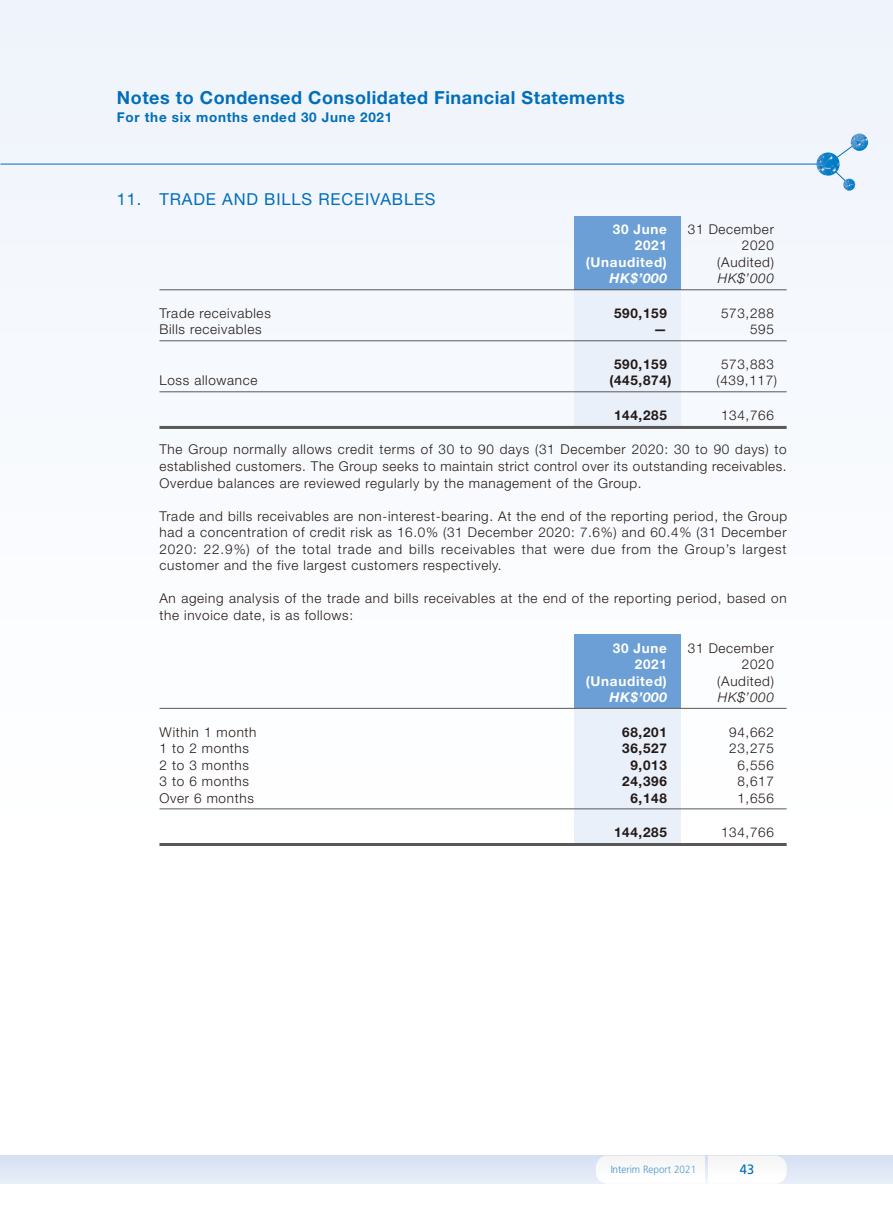
<style>
.page{position:relative;width:893px;height:1212px;background:#fafcfe}
.page>*{position:absolute;margin:0;border:0;box-sizing:border-box;transform-origin:0 0}
.t1{font:700 18px "Helvetica Neue LT Std";letter-spacing:.03em;color:#006ebb}
.Subhead_1{font:16.5px "Helvetica Neue LT Std";letter-spacing:.05em;color:#006ebb}
.Body_Text{font:300 13.5px/16.5px "Helvetica Neue LT Std";letter-spacing:.05em;color:#231916;text-align:justify}
.Table_2_Colume{font:300 13.5px "Helvetica Neue LT Std";letter-spacing:.05em;color:#231916}
.Table_2_Colume-2{font:700 13.5px "Helvetica Neue LT Std";letter-spacing:.05em;color:#231916}
.Table_2_Colume-3{font:700 13.5px "Helvetica Neue LT Std";letter-spacing:.05em;color:#fff}
.t2{font:700 13.5px "Helvetica Neue LT Std";letter-spacing:.05em;color:#006ebb}
.Table_2_Colume-4{font:italic 700 13.5px "Helvetica Neue LT Std";letter-spacing:.05em;color:#fff}
.Table_2_Colume-5{font:italic 300 13.5px "Helvetica Neue LT Std";letter-spacing:.05em;color:#231916}
.t3{font:13.5px "Frutiger LT Std";color:#006ebb;scale:.95 1}
.t4{font:300 10.5px "Frutiger LT Std";color:#006ebb;scale:.95 1}
</style>
<div class="page">
<hr style="left:0;top:164px;width:823px;height:1px;background:#006ebb">
<svg style="left:836px;top:140px;width:21px;height:51px"></svg>
<img style="left:816px;top:152px;width:24px;height:24px;border-radius:12px">
<img style="left:851px;top:134px;width:17px;height:17px;border-radius:9px">
<div style="left:0;top:1155px;width:893px;height:29px;background:#dfe8f6"></div>
<div style="left:596px;top:1155px;width:191px;height:29px;background:#fafafa"></div>
<svg style="left:705px;top:1155px;width:2px;height:29px"></svg>
<div style="left:574px;top:685px;width:106px;height:160px;background:#eaf0f9"></div>
<div style="left:574px;top:634px;width:106px;height:74px;background:#6b9fd5"></div>
<div style="left:574px;top:267px;width:106px;height:161px;background:#eaf0f9"></div>
<div style="left:574px;top:216px;width:106px;height:74px;background:#6b9fd5"></div>
<hr style="left:159px;top:289px;width:628px;height:1px;background:#595857">
<hr style="left:159px;top:340px;width:628px;height:1px;background:#595857">
<hr style="left:159px;top:391px;width:628px;height:1px;background:#595857">
<hr style="left:159px;top:426px;width:628px;height:3px;background:#595857">
<hr style="left:159px;top:708px;width:628px;height:1px;background:#595857">
<hr style="left:159px;top:808px;width:628px;height:1px;background:#595857">
<hr style="left:159px;top:843px;width:628px;height:3px;background:#595857">
<h1 class="t1" style="left:117px;top:87px;width:509px">Notes to Condensed Consolidated Financial Statements</h1>
<p class="t2" style="left:117px;top:109px;width:277px">For the six months ended 30 June 2021</p>
<p class="Subhead_1" style="left:117px;top:189px;width:320px">11. TRADE AND BILLS RECEIVABLES</p>
<p class="Table_2_Colume-3" style="left:613px;top:221px;width:56px">30 June</p>
<p class="Table_2_Colume" style="left:688px;top:221px;width:88px">31 December</p>
<p class="Table_2_Colume-3" style="left:635px;top:237px;width:34px">2021</p>
<p class="Table_2_Colume" style="left:742px;top:237px;width:34px">2020</p>
<p class="Table_2_Colume-3" style="left:586px;top:254px;width:82px">(Unaudited)</p>
<p class="Table_2_Colume" style="left:717px;top:254px;width:58px">(Audited)</p>
<p class="Table_2_Colume-4" style="left:609px;top:270px;width:59px">HK$’000</p>
<p class="Table_2_Colume-5" style="left:718px;top:271px;width:58px">HK$’000</p>
<p class="Table_2_Colume" style="left:159px;top:305px;width:113px">Trade receivables</p>
<p class="Table_2_Colume-2" style="left:614px;top:305px;width:54px">590,159</p>
<p class="Table_2_Colume" style="left:721px;top:305px;width:54px">573,288</p>
<p class="Table_2_Colume" style="left:159px;top:321px;width:104px">Bills receivables</p>
<p class="Table_2_Colume-2" style="left:653px;top:321px;width:15px">—</p>
<p class="Table_2_Colume" style="left:750px;top:321px;width:25px">595</p>
<p class="Table_2_Colume-2" style="left:614px;top:356px;width:54px">590,159</p>
<p class="Table_2_Colume" style="left:721px;top:356px;width:54px">573,883</p>
<p class="Table_2_Colume" style="left:159px;top:372px;width:100px">Loss allowance</p>
<p class="Table_2_Colume-2" style="left:609px;top:372px;width:64px">(445,874)</p>
<p class="Table_2_Colume" style="left:716px;top:372px;width:62px">(439,117)</p>
<p class="Table_2_Colume-2" style="left:614px;top:407px;width:54px">144,285</p>
<p class="Table_2_Colume" style="left:721px;top:407px;width:54px">134,766</p>
<p class="Body_Text" style="left:159px;top:441px;width:629px">The Group normally allows credit terms of 30 to 90 days (31 December 2020: 30 to 90 days) to established customers. The Group seeks to maintain strict control over its outstanding receivables.<br>Overdue balances are reviewed regularly by the management of the Group.</p>
<p class="Body_Text" style="left:159px;top:507px;width:629px">Trade and bills receivables are non-interest-bearing. At the end of the reporting period, the Group had a concentration of credit risk as 16.0% (31 December 2020: 7.6%) and 60.4% (31 December 2020: 22.9%) of the total trade and bills receivables that were due from the Group’s largest customer and the five largest customers respectively.</p>
<p class="Body_Text" style="left:159px;top:590px;width:629px">An ageing analysis of the trade and bills receivables at the end of the reporting period, based on the invoice date, is as follows:</p>
<p class="Table_2_Colume-3" style="left:613px;top:639px;width:56px">30 June</p>
<p class="Table_2_Colume" style="left:688px;top:639px;width:88px">31 December</p>
<p class="Table_2_Colume-3" style="left:635px;top:656px;width:34px">2021</p>
<p class="Table_2_Colume" style="left:742px;top:656px;width:34px">2020</p>
<p class="Table_2_Colume-3" style="left:586px;top:672px;width:82px">(Unaudited)</p>
<p class="Table_2_Colume" style="left:717px;top:672px;width:58px">(Audited)</p>
<p class="Table_2_Colume-4" style="left:609px;top:689px;width:59px">HK$’000</p>
<p class="Table_2_Colume-5" style="left:718px;top:689px;width:58px">HK$’000</p>
<p class="Table_2_Colume" style="left:159px;top:723px;width:99px">Within 1 month</p>
<p class="Table_2_Colume-2" style="left:622px;top:723px;width:46px">68,201</p>
<p class="Table_2_Colume" style="left:729px;top:723px;width:46px">94,662</p>
<p class="Table_2_Colume" style="left:159px;top:740px;width:91px">1 to 2 months</p>
<p class="Table_2_Colume-2" style="left:622px;top:740px;width:46px">36,527</p>
<p class="Table_2_Colume" style="left:729px;top:740px;width:46px">23,275</p>
<p class="Table_2_Colume" style="left:159px;top:756px;width:91px">2 to 3 months</p>
<p class="Table_2_Colume-2" style="left:630px;top:756px;width:38px">9,013</p>
<p class="Table_2_Colume" style="left:737px;top:756px;width:38px">6,556</p>
<p class="Table_2_Colume" style="left:159px;top:773px;width:91px">3 to 6 months</p>
<p class="Table_2_Colume-2" style="left:622px;top:773px;width:46px">24,396</p>
<p class="Table_2_Colume" style="left:737px;top:773px;width:38px">8,617</p>
<p class="Table_2_Colume" style="left:159px;top:789px;width:96px">Over 6 months</p>
<p class="Table_2_Colume-2" style="left:630px;top:789px;width:38px">6,148</p>
<p class="Table_2_Colume" style="left:737px;top:789px;width:38px">1,656</p>
<p class="Table_2_Colume-2" style="left:614px;top:824px;width:54px">144,285</p>
<p class="Table_2_Colume" style="left:721px;top:824px;width:54px">134,766</p>
<p class="t4" style="left:610px;top:1163px;width:92px">Interim Report 2021</p>
<p class="t3" style="left:740px;top:1161px;width:17px">43</p>
</div>
